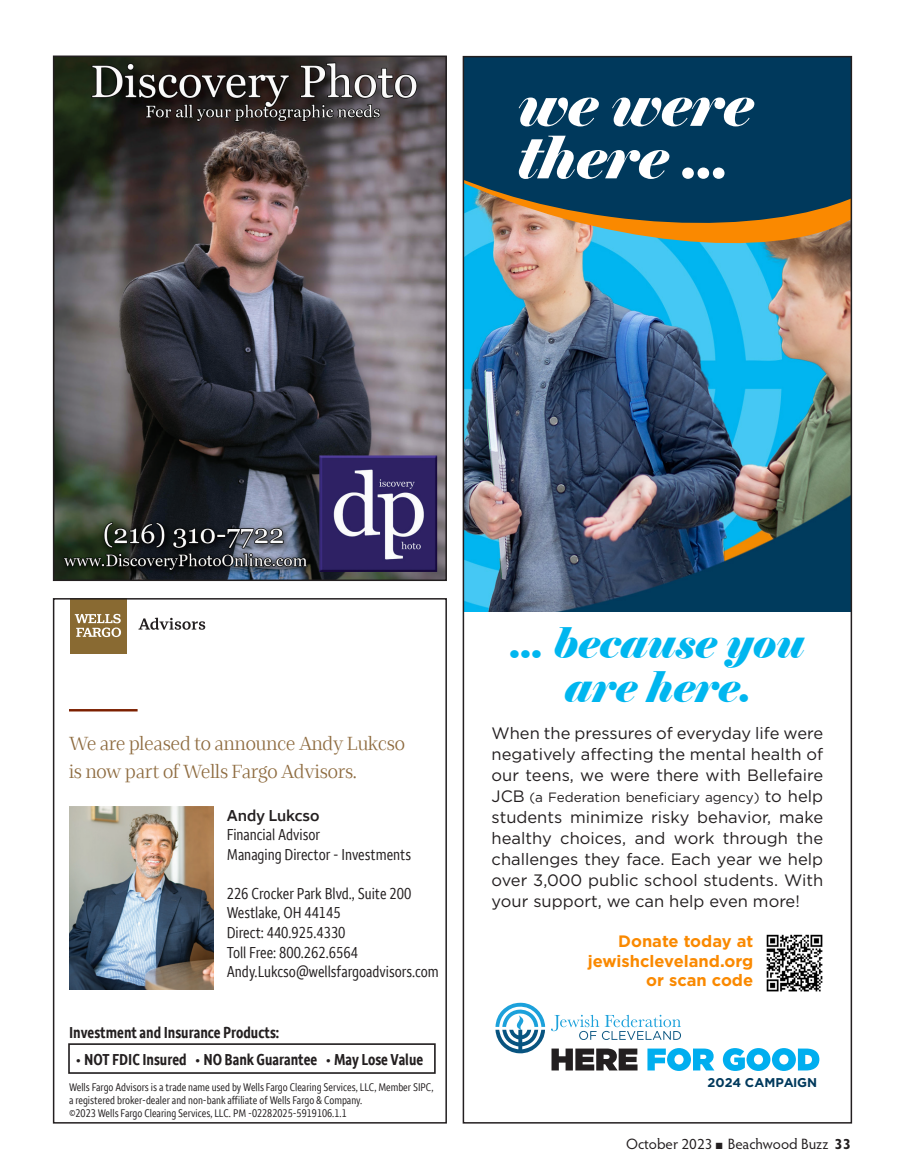
<style>
.page{position:relative;width:905px;height:1175px;background:#fff}
.page>*{position:absolute;margin:0;border:0;box-sizing:border-box;transform-origin:0 0}
.t1{font:italic 58.5px/52.5px "Elephant";color:#fff}
.t2{font:italic 42px/43.5px "Elephant";color:#00b6ef;text-align:center}
.t3{font:19.5px/27.8px "Wells Fargo Serif Display";color:#8e6b3f}
.t4{font:16.5px/21px "Gotham";color:#231f20;text-align:justify}
.t5{font:700 16.5px/19.5px "Gotham";color:#fa8900;text-align:right}
.t6{font:condensed 16.35px/19.5px "Wells Fargo Sans";color:#231f20}
.t7{font:700 condensed 16.35px "Wells Fargo Sans";color:#231f20}
.t8{font:15px "Hypatia Sans Pro";color:#231f20}
.t9{font:13.5px "Gotham";color:#231f20}
.t10{font:700 12.75px "Gotham";color:#00395c}
.t11{font:condensed 11.4px/13px "Wells Fargo Sans";color:#231f20}
.s1{font-weight:600;font-stretch:normal}
.s2{font-family:"Myriad Pro";font-weight:400;font-stretch:normal}
.s3{font-size:16.5px}
.s4{font-weight:700}
</style>
<div class="page">
<img style="left:465px;top:262px;width:384px;height:349px">
<svg style="left:465px;top:238px;width:384px;height:24px;background:#70a7b2"></svg>
<svg style="left:465px;top:59px;width:384px;height:179px;background:#1d4659"></svg>
<svg style="left:551px;top:1048px;width:86px;height:22px"></svg>
<svg style="left:647px;top:1048px;width:67px;height:23px"></svg>
<svg style="left:722px;top:1048px;width:97px;height:23px"></svg>
<svg style="left:551px;top:1014px;width:130px;height:26px"></svg>
<svg style="left:495px;top:1002px;width:50px;height:51px"></svg>
<img style="left:766px;top:934px;width:57px;height:58px">
<div style="left:462px;top:56px;width:390px;height:1067px;border:2px solid #231f20"></div>
<svg style="left:138px;top:617px;width:67px;height:12px"></svg>
<div style="left:70px;top:599px;width:57px;height:55px;background:#896a32"></div>
<svg style="left:75px;top:614px;width:46px;height:23px"></svg>
<div style="left:68px;top:1043px;width:367px;height:30px;border:2px solid #231f20"></div>
<img style="left:69px;top:806px;width:144px;height:183px">
<hr style="left:69px;top:709px;width:69px;height:2px;background:#7c2000">
<div style="left:53px;top:598px;width:394px;height:525px;border:2px solid #231f20"></div>
<img style="left:56px;top:59px;width:388px;height:519px">
<div style="left:53px;top:56px;width:394px;height:525px;border:2px solid #231f20"></div>
<p class="t1" style="left:518px;top:80px;width:236px">we were there ...</p>
<p class="t3" style="left:69px;top:729px;width:337px">We are pleased to announce Andy Lukcso is now part of Wells Fargo Advisors.</p>
<p class="t6" style="left:227px;top:805px;width:186px"><span class="s1">Andy Lukcso<br></span>Financial Advisor<br>Managing Director - Investments</p>
<p class="t6" style="left:227px;top:883px;width:213px">226 Crocker Park Blvd., Suite 200<br>Westlake, OH 44145<br>Direct: 440.925.4330<br>Toll Free: 800.262.6564<br>Andy.Lukcso@wellsfargoadvisors.com</p>
<p class="t7" style="left:69px;top:1022px;width:212px">Investment and Insurance Products:</p>
<p class="t7" style="left:76px;top:1049px;width:349px"><span class="s2">•</span> NOT FDIC Insured <span class="s2">•</span> NO Bank Guarantee <span class="s2">•</span> May Lose Value</p>
<p class="t11" style="left:69px;top:1080px;width:366px">Wells Fargo Advisors is a trade name used by Wells Fargo Clearing Services, LLC, Member SIPC, a registered broker-dealer and non-bank affiliate of Wells Fargo &amp; Company.<br>©2023 Wells Fargo Clearing Services, LLC. PM -02282025-5919106.1.1</p>
<p class="t2" style="left:510px;top:622px;width:296px">... because you are here.</p>
<p class="t4" style="left:491px;top:722px;width:333px">When the pressures of everyday life were negatively affecting the mental health of our teens, we were there with Bellefaire</p>
<p class="t9" style="left:491px;top:789px;width:333px"><span class="s3">JCB</span> (a Federation beneficiary agency) <span class="s3">to help</span></p>
<p class="t4" style="left:491px;top:806px;width:333px">students minimize risky behavior, make healthy choices, and work through the challenges they face. Each year we help over 3,000 public school students. With your support, we can help even more!</p>
<p class="t5" style="left:587px;top:931px;width:167px">Donate today at jewishcleveland.org or scan code</p>
<p class="t10" style="left:707px;top:1074px;width:111px">2024 CAMPAIGN</p>
<p class="t8" style="left:626px;top:1133px;width:226px">October 2023 ■ Beachwood Buzz <span class="s4">33</span></p>
</div>
